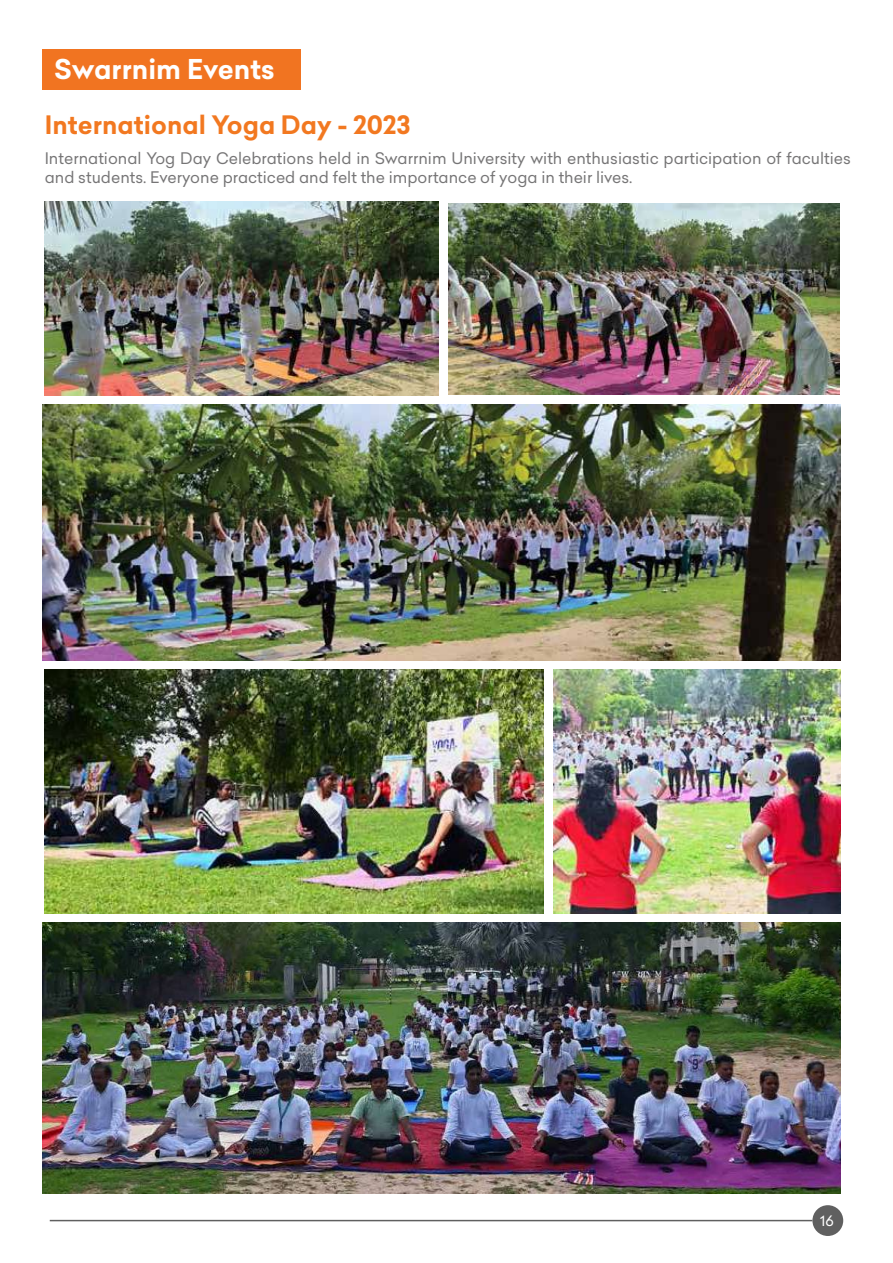
<style>
.page{position:relative;width:893px;height:1263px;background:#fff}
.page>*{position:absolute;margin:0;border:0;box-sizing:border-box;transform-origin:0 0}
.t1{font:700 26.85px "Celias";color:#fff}
.t2{font:700 24.9px "Celias";color:#f27820}
.t3{font:15.6px/18.8px "Celias";color:#767576}
.t4{font:14.1px "Celias";color:#fff}
</style>
<div class="page">
<div style="left:812px;top:1205px;width:31px;height:31px;background:#606060;border-radius:50%"></div>
<hr style="left:50px;top:1220px;width:762px;height:1px;background:#606060">
<div style="left:42px;top:49px;width:259px;height:41px;background:#f17421"></div>
<img style="left:44px;top:202px;width:394px;height:193px">
<img style="left:448px;top:203px;width:392px;height:191px">
<img style="left:43px;top:404px;width:798px;height:257px">
<img style="left:43px;top:923px;width:798px;height:270px">
<img style="left:44px;top:670px;width:500px;height:243px">
<img style="left:554px;top:670px;width:287px;height:243px">
<h1 class="t1" style="left:54px;top:50px;width:222px">Swarrnim Events</h1>
<h2 class="t2" style="left:45px;top:107px;width:367px">International Yoga Day - 2023</h2>
<p class="t3" style="left:45px;top:148px;width:808px">International Yog Day Celebrations held in Swarrnim University with enthusiastic participation of faculties and students. Everyone practiced and felt the importance of yoga in their lives.</p>
<p class="t4" style="left:820px;top:1210px;width:15px">16</p>
</div>
